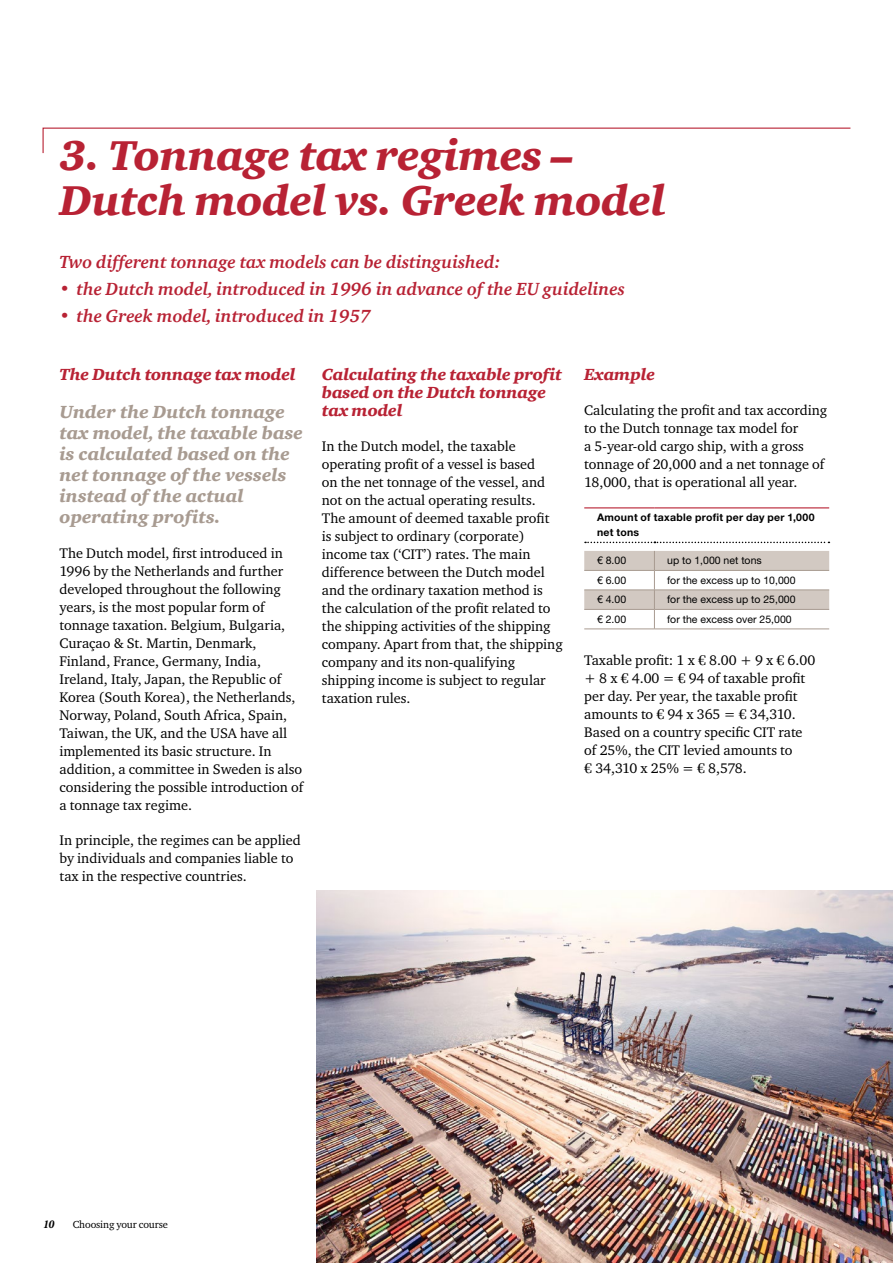
<style>
.page{position:relative;width:893px;height:1263px;background:#fff}
.page>*{position:absolute;margin:0;border:0;box-sizing:border-box;transform-origin:0 0}
.t1{font:italic 900 42.75px/45px "Charter ITC Com";letter-spacing:-.01em;color:#b82234}
.t2{font:italic 700 18px "Charter ITC Com";color:#b82234}
.t3{font:italic 900 18px/21px "Charter ITC Com";color:#a89b91}
.t4{font:italic 900 16.5px/18px "Charter ITC Com";letter-spacing:-.01em;color:#b82234}
.t5{font:14.25px/18px "ITC Charter Com Rergular";color:#000}
.t6{font:italic 700 12px "Minion Pro";color:#000}
.t7{font:10.5px "Helvetica Neue LT Pro";color:#000}
.t8{font:700 10.5px/15px "Helvetica Neue LT Pro";letter-spacing:.03em;color:#000}
.t9{font:10.5px "ITC Charter Com Rergular";letter-spacing:-.01em;color:#000}
</style>
<div class="page">
<svg style="left:42px;top:127px;width:809px;height:27px"></svg>
<hr style="left:584px;top:629px;width:70px;height:1px;background:#a89b91">
<hr style="left:654px;top:629px;width:175px;height:1px;background:#a89b91">
<svg style="left:584px;top:542px;width:245px;height:87px"></svg>
<hr style="left:584px;top:507px;width:70px;height:1px;background:#b82234">
<hr style="left:654px;top:507px;width:175px;height:1px;background:#b82234">
<img style="left:317px;top:890px;width:576px;height:373px">
<h1 class="t1" style="left:60px;top:132px;width:608px">3. Tonnage tax regimes –<br>Dutch model vs. Greek model</h1>
<p class="t2" style="left:60px;top:251px;width:443px">Two different tonnage tax models can be distinguished:</p>
<p class="t2" style="left:60px;top:278px;width:567px">• the Dutch model, introduced in 1996 in advance of the EU guidelines</p>
<p class="t2" style="left:60px;top:305px;width:313px">• the Greek model, introduced in 1957</p>
<p class="t4" style="left:60px;top:365px;width:238px">The Dutch tonnage tax model</p>
<p class="t3" style="left:60px;top:401px;width:245px">Under the Dutch tonnage tax model, the taxable base is calculated based on the net tonnage of the vessels instead of the actual operating profits.</p>
<p class="t5" style="left:60px;top:544px;width:245px">The Dutch model, first introduced in 1996 by the Netherlands and further developed throughout the following years, is the most popular form of tonnage taxation. Belgium, Bulgaria, Curaçao &amp; St. Martin, Denmark, Finland, France, Germany, India, Ireland, Italy, Japan, the Republic of Korea (South Korea), the Netherlands, Norway, Poland, South Africa, Spain, Taiwan, the UK, and the USA have all implemented its basic structure. In addition, a committee in Sweden is also considering the possible introduction of a tonnage tax regime.</p>
<p class="t5" style="left:60px;top:831px;width:243px">In principle, the regimes can be applied by individuals and companies liable to tax in the respective countries.</p>
<p class="t4" style="left:322px;top:365px;width:242px">Calculating the taxable profit based on the Dutch tonnage tax model</p>
<p class="t5" style="left:322px;top:437px;width:242px">In the Dutch model, the taxable operating profit of a vessel is based<br>on the net tonnage of the vessel, and not on the actual operating results.<br>The amount of deemed taxable profit is subject to ordinary (corporate) income tax (‘CIT’) rates. The main difference between the Dutch model and the ordinary taxation method is the calculation of the profit related to the shipping activities of the shipping company. Apart from that, the shipping company and its non-qualifying shipping income is subject to regular taxation rules.</p>
<p class="t4" style="left:584px;top:365px;width:72px">Example</p>
<p class="t5" style="left:584px;top:401px;width:245px">Calculating the profit and tax according to the Dutch tonnage tax model for<br>a 5-year-old cargo ship, with a gross tonnage of 20,000 and a net tonnage of 18,000, that is operational all year.</p>
<p class="t8" style="left:597px;top:510px;width:219px">Amount of taxable profit per day per 1,000 net tons</p>
<p class="t7" style="left:597px;top:554px;width:31px">€ 8.00</p>
<p class="t7" style="left:667px;top:554px;width:96px">up to 1,000 net tons</p>
<p class="t7" style="left:597px;top:574px;width:31px">€ 6.00</p>
<p class="t7" style="left:667px;top:574px;width:130px">for the excess up to 10,000</p>
<p class="t7" style="left:597px;top:593px;width:31px">€ 4.00</p>
<p class="t7" style="left:667px;top:593px;width:130px">for the excess up to 25,000</p>
<p class="t7" style="left:597px;top:613px;width:31px">€ 2.00</p>
<p class="t7" style="left:667px;top:613px;width:126px">for the excess over 25,000</p>
<p class="t5" style="left:584px;top:651px;width:232px">Taxable profit: 1 x € 8.00 + 9 x € 6.00 + 8 x € 4.00 = € 94 of taxable profit per day. Per year, the taxable profit amounts to € 94 x 365 = € 34,310.<br>Based on a country specific CIT rate of 25%, the CIT levied amounts to<br>€ 34,310 x 25% = € 8,578.</p>
<p class="t6" style="left:43px;top:1215px;width:13px">10</p>
<p class="t9" style="left:73px;top:1217px;width:97px">Choosing your course</p>
</div>
